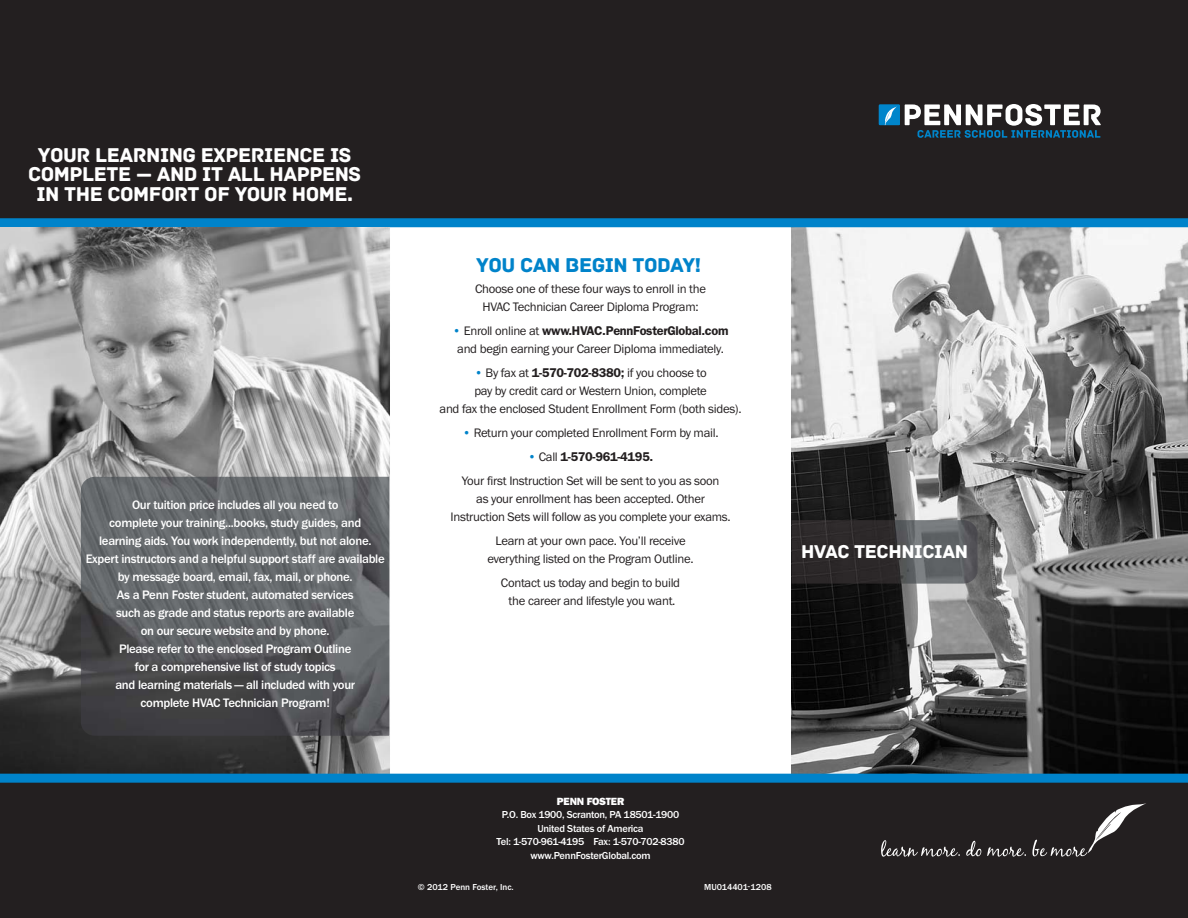
<style>
.page{position:relative;width:1188px;height:918px;background:#fff}
.page>*{position:absolute;margin:0;border:0;box-sizing:border-box;transform-origin:0 0}
.t1{font:21px/19.5px "Archive";letter-spacing:-.025em;color:#fff;text-align:center}
.t2{font:21px "Archive";letter-spacing:-.025em;color:#0083ca}
.t3{font:19.5px "Archive";letter-spacing:-.025em;color:#fff}
.t4{font:12.75px/18px "Franklin Gothic";letter-spacing:-.025em;color:#231f20;text-align:center}
.t5{font:500 12.75px/18px "Franklin Gothic";letter-spacing:-.025em;color:#fff;text-align:center}
.t6{font:500 10.5px/13.5px "Franklin Gothic";letter-spacing:-.025em;color:#fff;text-align:center}
.t7{font:800 10.5px "Franklin Gothic";letter-spacing:-.025em;color:#fff}
.t8{font:500 9px "Franklin Gothic";color:#fff}
.s1{color:#0083ca}
.s2{font-weight:600}
</style>
<div class="page">
<svg style="left:787px;top:227px;width:5px;height:547px"></svg>
<div style="left:389px;top:255px;width:403px;height:497px;background:#fff"></div>
<img style="left:792px;top:227px;width:396px;height:547px">
<div style="left:0;top:0;width:1188px;height:223px;background:#231f20"></div>
<div style="left:0;top:782px;width:1188px;height:136px;background:#231f20"></div>
<div style="left:879px;top:105px;width:21px;height:20px;background:#0085cb"></div>
<svg style="left:885px;top:106px;width:12px;height:19px"></svg>
<svg style="left:905px;top:104px;width:196px;height:34px"></svg>
<div style="left:0;top:218px;width:1188px;height:9px;background:#0083ca"></div>
<svg style="left:881px;top:840px;width:79px;height:17px"></svg>
<svg style="left:966px;top:841px;width:15px;height:15px"></svg>
<svg style="left:987px;top:847px;width:39px;height:10px"></svg>
<svg style="left:1032px;top:803px;width:114px;height:54px"></svg>
<img style="left:0;top:227px;width:389px;height:547px">
<div style="left:0;top:774px;width:1188px;height:9px;background:#0083ca"></div>
<img style="left:792px;top:520px;width:186px;height:64px">
<img style="left:81px;top:477px;width:308px;height:259px">
<h1 class="t1" style="left:28px;top:145px;width:335px">YOUR LEARNING EXPERIENCE IS<br>COMPLETE — AND IT ALL HAPPENS<br>IN THE COMFORT OF YOUR HOME.</h1>
<p class="t5" style="left:86px;top:497px;width:301px">Our tuition price includes all you need to<br>complete your training...books, study guides, and<br>learning aids. You work independently, but not alone.<br>Expert instructors and a helpful support staff are available by message board, email, fax, mail, or phone.<br>As a Penn Foster student, automated services<br>such as grade and status reports are available<br>on our secure website and by phone.<br>Please refer to the enclosed Program Outline<br>for a comprehensive list of study topics<br>and learning materials — all included with your<br>complete HVAC Technician Program!</p>
<h1 class="t2" style="left:476px;top:253px;width:227px">YOU CAN BEGIN TODAY!</h1>
<p class="t4" style="left:475px;top:281px;width:232px">Choose one of these four ways to enroll in the<br>HVAC Technician Career Diploma Program:</p>
<p class="t4" style="left:453px;top:323px;width:277px"><span class="s1">•</span> Enroll online at <span class="s2">www.HVAC.PennFosterGlobal.com </span>and begin earning your Career Diploma immediately.</p>
<p class="t4" style="left:440px;top:365px;width:304px"><span class="s1">•</span> By fax at <span class="s2">1-570-702-8380;</span> if you choose to<br>pay by credit card or Western Union, complete<br>and fax the enclosed Student Enrollment Form (both sides).</p>
<p class="t4" style="left:463px;top:425px;width:257px"><span class="s1">•</span> Return your completed Enrollment Form by mail.</p>
<p class="t4" style="left:462px;top:446px;width:259px;line-height:24px"><span class="s1">•</span> Call <span class="s2">1-570-961-4195.<br></span>Your first Instruction Set will be sent to you as soon</p>
<p class="t4" style="left:451px;top:491px;width:282px">as your enrollment has been accepted. Other<br>Instruction Sets will follow as you complete your exams.</p>
<p class="t4" style="left:488px;top:533px;width:208px">Learn at your own pace. You’ll receive everything listed on the Program Outline.</p>
<p class="t4" style="left:501px;top:575px;width:181px">Contact us today and begin to build the career and lifestyle you want.</p>
<h2 class="t3" style="left:801px;top:540px;width:168px">HVAC TECHNICIAN</h2>
<p class="t7" style="left:557px;top:797px;width:69px">PENN FOSTER</p>
<p class="t6" style="left:497px;top:809px;width:190px">P.O. Box 1900, Scranton, PA 18501-1900<br>United States of America<br>Tel: 1-570-961-4195 Fax: 1-570-702-8380 www.PennFosterGlobal.com</p>
<p class="t8" style="left:418px;top:884px;width:97px">© 2012 Penn Foster, Inc.</p>
<p class="t8" style="left:704px;top:884px;width:69px">MU014401-1208</p>
</div>
